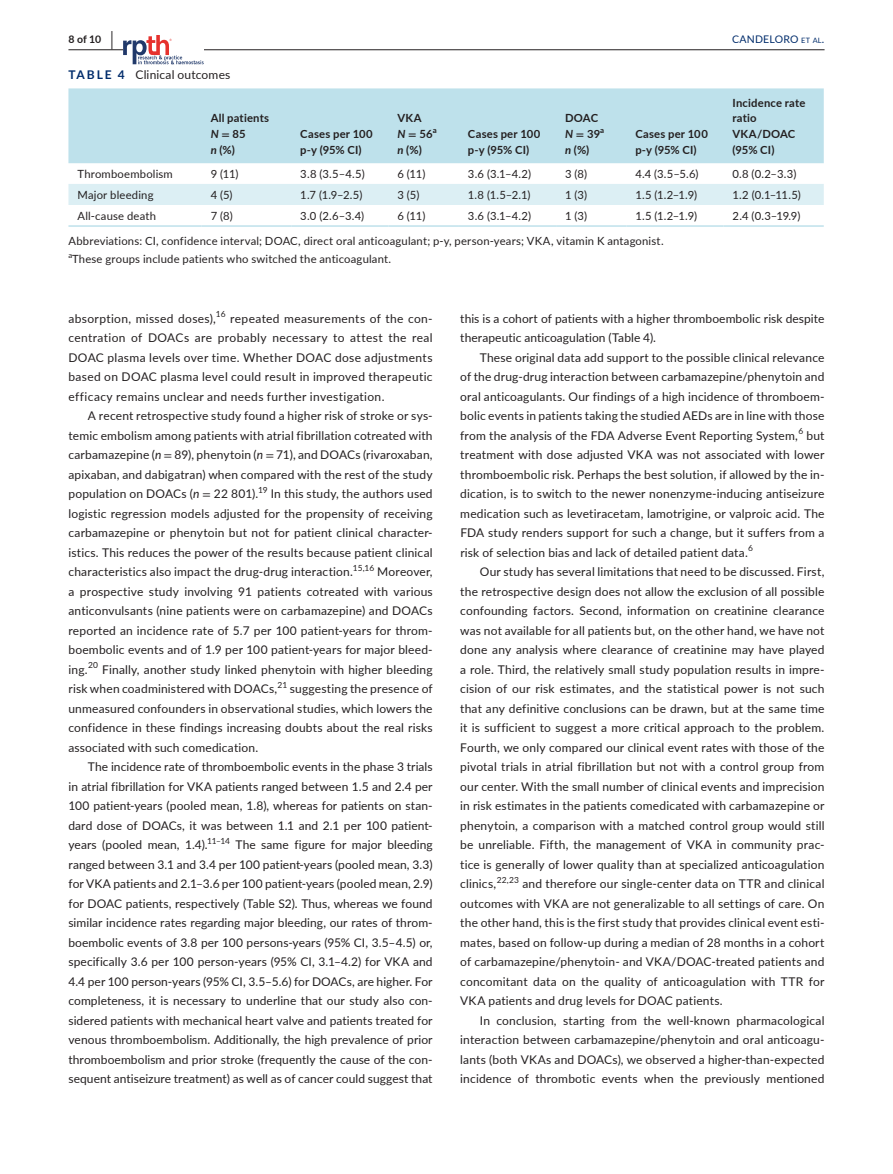
<style>
.page{position:relative;width:893px;height:1174px;background:#fff}
.page>*{position:absolute;margin:0;border:0;box-sizing:border-box;transform-origin:0 0}
.t1{font:12px/19.5px "Lato";letter-spacing:.015em;color:#231f20;text-align:justify}
.t2{font:11.25px "Lato";letter-spacing:.015em;color:#231f20}
.t3{font:700 11.25px/15.8px "Lato";letter-spacing:.02em;color:#231f20}
.t4{font:10.5px "Lato";letter-spacing:.02em;color:#002c6b}
.t5{font:700 10.5px "Lato";color:#231f20}
.t6{font:8.4px "Lato";letter-spacing:.005em;color:#231f20}
.t7{font:700 7.8px "Lato";color:#231f20}
.t8{font:7.8px "Lato";color:#231f20}
.s1{font-size:19.5px}
.s2{font-size:7.35px}
.s3{font-weight:700;color:#002c6b}
.s4{font-style:italic}
.s5{font-family:"STIX"}
</style>
<div class="page">
<hr style="left:68px;top:49px;width:756px;height:1px;background:#231f20">
<svg style="left:123px;top:35px;width:81px;height:29px"></svg>
<div style="left:68px;top:88px;width:756px;height:75px;background:#bee1eb"></div>
<div style="left:68px;top:184px;width:756px;height:21px;background:#dceff4"></div>
<hr style="left:68px;top:225px;width:134px;height:2px;background:#bee1eb">
<hr style="left:202px;top:225px;width:89px;height:2px;background:#bee1eb">
<hr style="left:291px;top:225px;width:97px;height:2px;background:#bee1eb">
<hr style="left:388px;top:225px;width:71px;height:2px;background:#bee1eb">
<hr style="left:459px;top:225px;width:97px;height:2px;background:#bee1eb">
<hr style="left:556px;top:225px;width:70px;height:2px;background:#bee1eb">
<hr style="left:626px;top:225px;width:97px;height:2px;background:#bee1eb">
<hr style="left:723px;top:225px;width:101px;height:2px;background:#bee1eb">
<p class="t5" style="left:68px;top:31px;width:46px">8 of 10 <span class="s1">|</span></p>
<p class="t4" style="left:732px;top:31px;width:94px">CANDELORO <span class="s2">et al</span>.</p>
<p class="t1" style="left:68px;top:64px;width:164px"><span class="s3">TABLE 4</span> Clinical outcomes</p>
<p class="t3" style="left:211px;top:110px;width:60px">All patients<br><span class="s4">N</span><span class="s5">=</span>85<br><span class="s4">n</span> (%)</p>
<p class="t3" style="left:300px;top:126px;width:74px">Cases per 100 p-y (95% CI)</p>
<p class="t3" style="left:397px;top:110px;width:37px">VKA<br><span class="s4">N</span><span class="s5">=</span>56</p>
<p class="t7" style="left:433px;top:125px;width:5px">a</p>
<p class="t3" style="left:397px;top:141px;width:26px"><span class="s4">n</span> (%)</p>
<p class="t3" style="left:468px;top:126px;width:74px">Cases per 100 p-y (95% CI)</p>
<p class="t3" style="left:565px;top:110px;width:37px">DOAC<br><span class="s4">N</span><span class="s5">=</span>39</p>
<p class="t7" style="left:600px;top:125px;width:5px">a</p>
<p class="t3" style="left:565px;top:141px;width:26px"><span class="s4">n</span> (%)</p>
<p class="t3" style="left:635px;top:126px;width:74px">Cases per 100 p-y (95% CI)</p>
<p class="t3" style="left:732px;top:94px;width:74px">Incidence rate ratio<br>VKA/DOAC (95% CI)</p>
<p class="t2" style="left:77px;top:166px;width:97px">Thromboembolism</p>
<p class="t2" style="left:211px;top:166px;width:29px">9 (11)</p>
<p class="t2" style="left:300px;top:166px;width:66px">3.8 (3.5–4.5)</p>
<p class="t2" style="left:397px;top:166px;width:29px">6 (11)</p>
<p class="t2" style="left:468px;top:166px;width:65px">3.6 (3.1–4.2)</p>
<p class="t2" style="left:565px;top:166px;width:24px">3 (8)</p>
<p class="t2" style="left:635px;top:166px;width:65px">4.4 (3.5–5.6)</p>
<p class="t2" style="left:732px;top:166px;width:65px">0.8 (0.2–3.3)</p>
<p class="t2" style="left:77px;top:187px;width:78px">Major bleeding</p>
<p class="t2" style="left:211px;top:187px;width:23px">4 (5)</p>
<p class="t2" style="left:300px;top:187px;width:64px">1.7 (1.9–2.5)</p>
<p class="t2" style="left:397px;top:187px;width:23px">3 (5)</p>
<p class="t2" style="left:468px;top:187px;width:64px">1.8 (1.5–2.1)</p>
<p class="t2" style="left:565px;top:187px;width:24px">1 (3)</p>
<p class="t2" style="left:635px;top:187px;width:63px">1.5 (1.2–1.9)</p>
<p class="t2" style="left:732px;top:187px;width:70px">1.2 (0.1–11.5)</p>
<p class="t2" style="left:77px;top:208px;width:80px">All-cause death</p>
<p class="t2" style="left:211px;top:208px;width:24px">7 (8)</p>
<p class="t2" style="left:300px;top:208px;width:65px">3.0 (2.6–3.4)</p>
<p class="t2" style="left:397px;top:208px;width:29px">6 (11)</p>
<p class="t2" style="left:468px;top:208px;width:65px">3.6 (3.1–4.2)</p>
<p class="t2" style="left:565px;top:208px;width:24px">1 (3)</p>
<p class="t2" style="left:635px;top:208px;width:63px">1.5 (1.2–1.9)</p>
<p class="t2" style="left:732px;top:208px;width:69px">2.4 (0.3–19.9)</p>
<p class="t2" style="left:68px;top:233px;width:597px">Abbreviations: CI, confidence interval; DOAC, direct oral anticoagulant; p-y, person-years; VKA, vitamin K antagonist.</p>
<p class="t8" style="left:68px;top:249px;width:5px">a</p>
<p class="t2" style="left:72px;top:251px;width:321px">These groups include patients who switched the anticoagulant.</p>
<p class="t1" style="left:68px;top:308px;width:149px">absorption, missed doses),</p>
<p class="t6" style="left:216px;top:308px;width:11px">16</p>
<p class="t1" style="left:68px;top:308px;width:366px;text-indent:162px">repeated measurements of the con&shy;centration of DOACs are probably necessary to attest the real DOAC plasma levels over time. Whether DOAC dose adjustments based on DOAC plasma level could result in improved therapeutic efficacy remains unclear and needs further investigation.</p>
<p class="t1" style="left:68px;top:405px;width:366px;text-indent:20px">A recent retrospective study found a higher risk of stroke or sys&shy;temic embolism among patients with atrial fibrillation cotreated with carbamazepine (<span class="s4">n</span> <span class="s5">=</span> 89), phenytoin (<span class="s4">n</span> <span class="s5">=</span> 71), and DOACs (rivaroxaban, apixaban, and dabigatran) when compared with the rest of the study population on DOACs (<span class="s4">n</span> <span class="s5">=</span> 22 801).</p>
<p class="t6" style="left:258px;top:484px;width:11px">19</p>
<p class="t1" style="left:68px;top:483px;width:366px;text-indent:202px">In this study, the authors used logistic regression models adjusted for the propensity of receiving carbamazepine or phenytoin but not for patient clinical character&shy;istics. This reduces the power of the results because patient clinical characteristics also impact the drug-drug interaction.</p>
<p class="t6" style="left:353px;top:562px;width:23px">15,16</p>
<p class="t1" style="left:68px;top:561px;width:366px;text-indent:309px">Moreover, a prospective study involving 91 patients cotreated with various anticonvulsants (nine patients were on carbamazepine) and DOACs reported an incidence rate of 5.7 per 100 patient-years for throm&shy;boembolic events and of 1.9 per 100 patient-years for major bleed&shy;ing.</p>
<p class="t6" style="left:88px;top:659px;width:11px">20</p>
<p class="t1" style="left:68px;top:659px;width:366px;text-indent:34px">Finally, another study linked phenytoin with higher bleeding risk when coadministered with DOACs,</p>
<p class="t6" style="left:278px;top:679px;width:11px">21</p>
<p class="t1" style="left:68px;top:678px;width:366px;text-indent:221px">suggesting the presence of unmeasured confounders in observational studies, which lowers the confidence in these findings increasing doubts about the real risks associated with such comedication.</p>
<p class="t1" style="left:68px;top:756px;width:366px;text-indent:20px">The incidence rate of thromboembolic events in the phase 3 trials in atrial fibrillation for VKA patients ranged between 1.5 and 2.4 per 100 patient-years (pooled mean, 1.8), whereas for patients on stan&shy;dard dose of DOACs, it was between 1.1 and 2.1 per 100 patient&shy;years (pooled mean, 1.4).<sup>11–14</sup></p>
<p class="t1" style="left:68px;top:834px;width:366px;text-indent:167px">The same figure for major bleeding ranged between 3.1 and 3.4 per 100 patient-years (pooled mean, 3.3) for VKA patients and 2.1–3.6 per 100 patient-years (pooled mean, 2.9) for DOAC patients, respectively (Table S2). Thus, whereas we found similar incidence rates regarding major bleeding, our rates of throm&shy;boembolic events of 3.8 per 100 persons-years (95% CI, 3.5–4.5) or, specifically 3.6 per 100 person-years (95% CI, 3.1–4.2) for VKA and 4.4 per 100 person-years (95% CI, 3.5–5.6) for DOACs, are higher. For completeness, it is necessary to underline that our study also con&shy;sidered patients with mechanical heart valve and patients treated for venous thromboembolism. Additionally, the high prevalence of prior thromboembolism and prior stroke (frequently the cause of the con&shy;sequent antiseizure treatment) as well as of cancer could suggest that</p>
<p class="t1" style="left:460px;top:308px;width:366px">this is a cohort of patients with a higher thromboembolic risk despite therapeutic anticoagulation (Table 4).</p>
<p class="t1" style="left:460px;top:347px;width:366px;text-indent:20px">These original data add support to the possible clinical relevance of the drug-drug interaction between carbamazepine/phenytoin and oral anticoagulants. Our findings of a high incidence of thromboem&shy;bolic events in patients taking the studied AEDs are in line with those from the analysis of the FDA Adverse Event Reporting System,</p>
<p class="t6" style="left:798px;top:425px;width:6px">6</p>
<p class="t1" style="left:460px;top:425px;width:366px;text-indent:346px">but treatment with dose adjusted VKA was not associated with lower thromboembolic risk. Perhaps the best solution, if allowed by the in&shy;dication, is to switch to the newer nonenzyme-inducing antiseizure medication such as levetiracetam, lamotrigine, or valproic acid. The FDA study renders support for such a change, but it suffers from a risk of selection bias and lack of detailed patient data.</p>
<p class="t6" style="left:748px;top:542px;width:6px">6</p>
<p class="t1" style="left:460px;top:561px;width:366px;text-indent:20px">Our study has several limitations that need to be discussed. First, the retrospective design does not allow the exclusion of all possible confounding factors. Second, information on creatinine clearance was not available for all patients but, on the other hand, we have not done any analysis where clearance of creatinine may have played a role. Third, the relatively small study population results in impre&shy;cision of our risk estimates, and the statistical power is not such that any definitive conclusions can be drawn, but at the same time it is sufficient to suggest a more critical approach to the problem.<br>Fourth, we only compared our clinical event rates with those of the pivotal trials in atrial fibrillation but not with a control group from our center. With the small number of clinical events and imprecision in risk estimates in the patients comedicated with carbamazepine or phenytoin, a comparison with a matched control group would still be unreliable. Fifth, the management of VKA in community prac&shy;tice is generally of lower quality than at specialized anticoagulation clinics,<sup>22,23</sup> and therefore our single-center data on TTR and clinical outcomes with VKA are not generalizable to all settings of care. On the other hand, this is the first study that provides clinical event esti&shy;mates, based on follow-up during a median of 28 months in a cohort of carbamazepine/phenytoin- and VKA/DOAC-treated patients and concomitant data on the quality of anticoagulation with TTR for VKA patients and drug levels for DOAC patients.</p>
<p class="t1" style="left:460px;top:1010px;width:366px;text-indent:20px">In conclusion, starting from the well-known pharmacological interaction between carbamazepine/phenytoin and oral anticoagu&shy;lants (both VKAs and DOACs), we observed a higher-than-expected incidence of thrombotic events when the previously mentioned</p>
</div>
